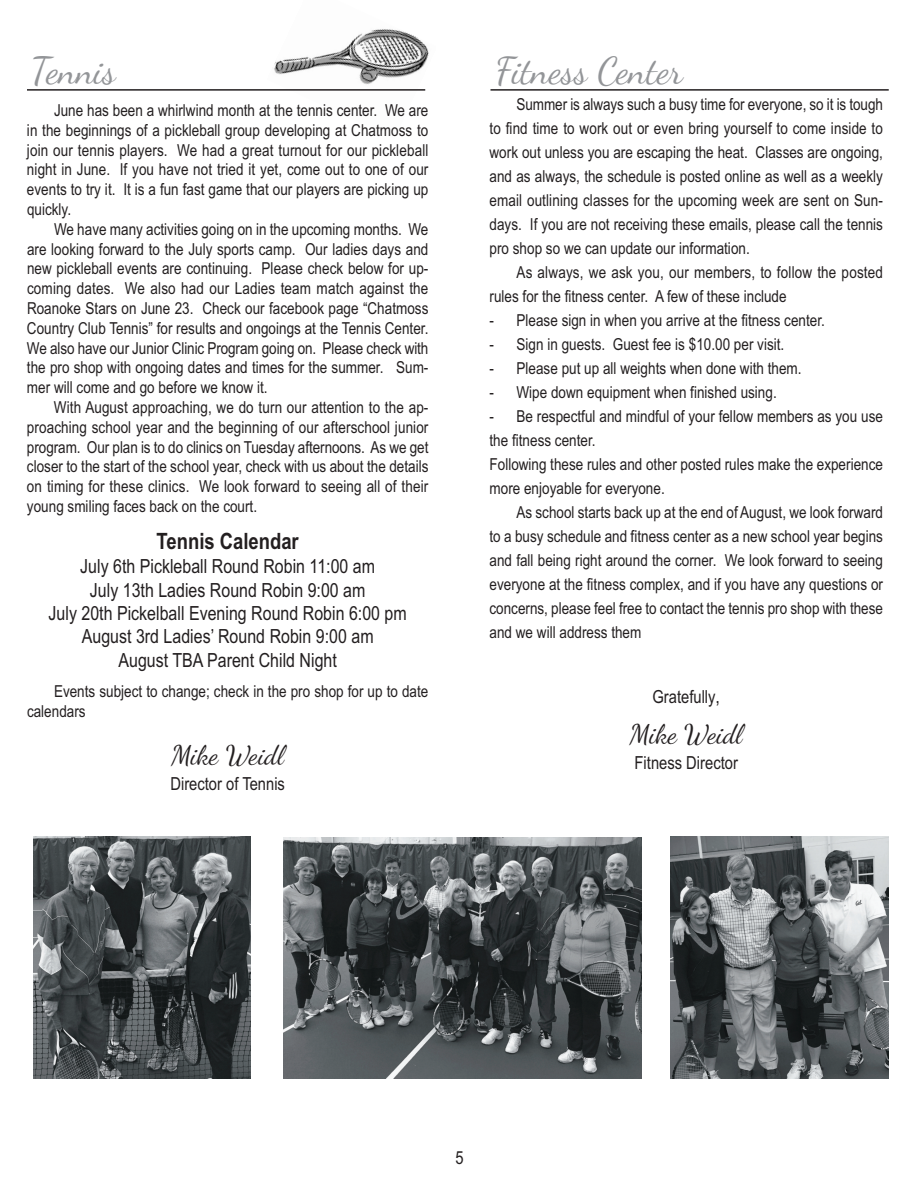
<style>
.page{position:relative;width:918px;height:1188px;background:#fff}
.page>*{position:absolute;margin:0;border:0;box-sizing:border-box;transform-origin:0 0}
.t1{font:37.5px "Dancing Script OT";color:#939598}
.t2{font:27px "Dancing Script OT";color:#231f20}
.t3{font:700 22.5px "Arial Narrow";color:#231f20}
.t4{font:19.5px/23.4px "Arial Narrow";color:#231f20;text-align:center}
.t5{font:18px "Arial Narrow";color:#231f20}
.t6{font:16.5px/19.8px "Arial Narrow";color:#231f20;text-align:justify}
.s1{font-size:19.5px}
</style>
<div class="page">
<img style="left:274px;top:29px;width:155px;height:62px">
<hr style="left:27px;top:89px;width:398px;height:2px;background:#231f20">
<hr style="left:490px;top:89px;width:399px;height:2px;background:#231f20">
<img style="left:33px;top:836px;width:218px;height:243px">
<img style="left:284px;top:838px;width:357px;height:241px">
<img style="left:670px;top:836px;width:218px;height:243px">
<h1 class="t1" style="left:33px;top:48px;width:85px">Tennis</h1>
<h1 class="t1" style="left:496px;top:48px;width:188px">Fitness Center</h1>
<p class="t6" style="left:490px;top:92px;width:395px;line-height:24px;text-indent:27px">Summer is always such a busy time for everyone, so it is tough to find time to work out or even bring yourself to come inside to work out unless you are escaping the heat. Classes are ongoing, and as always, the schedule is posted online as well as a weekly email outlining classes for the upcoming week are sent on Sun&shy;days. If you are not receiving these emails, please call the tennis pro shop so we can update our information.</p>
<p class="t6" style="left:490px;top:260px;width:395px;line-height:24px;text-indent:27px">As always, we ask you, our members, to follow the posted rules for the fitness center. A few of these include</p>
<p class="t6" style="left:490px;top:310px;width:337px">- Please sign in when you arrive at the fitness center.</p>
<p class="t6" style="left:490px;top:334px;width:296px">- Sign in guests. Guest fee is $10.00 per visit.</p>
<p class="t6" style="left:490px;top:358px;width:314px">- Please put up all weights when done with them.</p>
<p class="t6" style="left:490px;top:382px;width:289px">- Wipe down equipment when finished using.</p>
<p class="t6" style="left:490px;top:404px;width:395px;line-height:24px;text-align:left">- Be respectful and mindful of your fellow members as you use the fitness center.<br>Following these rules and other posted rules make the experience more enjoyable for everyone.</p>
<p class="t6" style="left:490px;top:500px;width:395px;line-height:24px;text-indent:27px">As school starts back up at the end of August, we look forward to a busy schedule and fitness center as a new school year begins and fall being right around the corner. We look forward to seeing everyone at the fitness complex, and if you have any questions or concerns, please feel free to contact the tennis pro shop with these and we will address them</p>
<p class="t6" style="left:27px;top:100px;width:403px;text-indent:27px">June has been a whirlwind month at the tennis center. We are in the beginnings of a pickleball group developing at Chatmoss to join our tennis players. We had a great turnout for our pickleball night in June. If you have not tried it yet, come out to one of our events to try it. It is a fun fast game that our players are picking up quickly.</p>
<p class="t6" style="left:27px;top:219px;width:403px;text-indent:27px">We have many activities going on in the upcoming months. We are looking forward to the July sports camp. Our ladies days and new pickleball events are continuing. Please check below for up&shy;coming dates. We also had our Ladies team match against the Roanoke Stars on June 23. Check our facebook page “Chatmoss Country Club Tennis” for results and ongoings at the Tennis Center.<br>We also have our Junior Clinic Program going on. Please check with the pro shop with ongoing dates and times for the summer. Sum&shy;mer will come and go before we know it.</p>
<p class="t6" style="left:27px;top:397px;width:403px;text-indent:27px">With August approaching, we do turn our attention to the ap&shy;proaching school year and the beginning of our afterschool junior program. Our plan is to do clinics on Tuesday afternoons. As we get closer to the start of the school year, check with us about the details on timing for these clinics. We look forward to seeing all of their young smiling faces back on the court.</p>
<h3 class="t3" style="left:157px;top:528px;width:144px">Tennis Calendar</h3>
<p class="t4" style="left:49px;top:555px;width:360px">July 6th Pickleball Round Robin 11:00 am<br>July 13th Ladies Round Robin 9:00 am<br>July 20th Pickelball Evening Round Robin 6:00 pm August 3rd Ladies’ Round Robin 9:00 am<br>August TBA Parent Child Night</p>
<p class="t6" style="left:27px;top:681px;width:403px;text-indent:27px">Events subject to change; check in the pro shop for up to date calendars</p>
<h2 class="t2" style="left:171px;top:739px;width:115px">Mike Weidl</h2>
<p class="t5" style="left:170px;top:773px;width:116px">Director of Tennis</p>
<p class="t5" style="left:652px;top:687px;width:69px">Gratefully<span class="s1">,</span></p>
<h2 class="t2" style="left:630px;top:718px;width:115px">Mike Weidl</h2>
<p class="t5" style="left:635px;top:752px;width:105px">Fitness Director</p>
<p class="t5" style="left:455px;top:1147px;width:10px">5</p>
</div>
